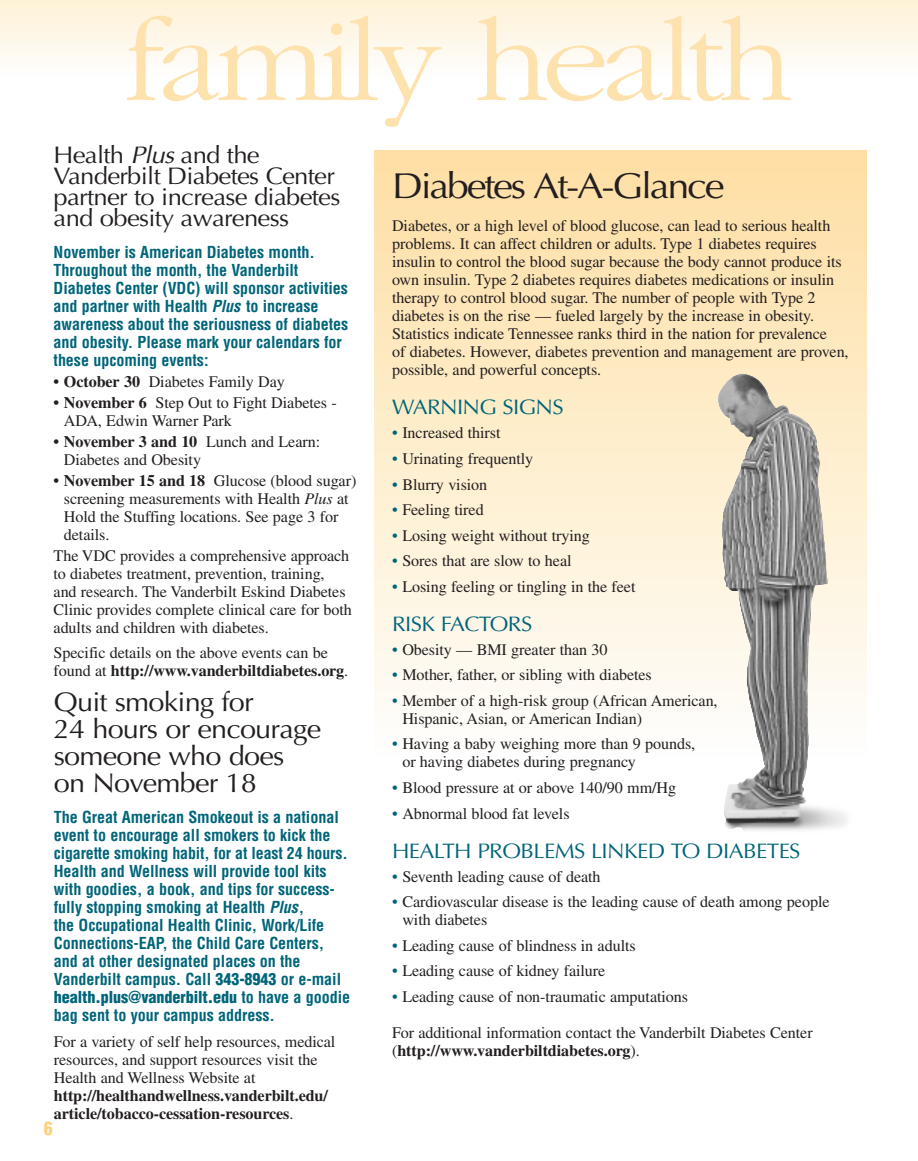
<style>
.page{position:relative;width:918px;height:1161px;background:#fff}
.page>*{position:absolute;margin:0;border:0;box-sizing:border-box;transform-origin:0 0}
.t1{font:300 120px "Garamond";letter-spacing:-.05em;color:#fee2ae;scale:1.11 1}
.t2{font:36px "Optima";letter-spacing:-.055em;color:#231f20;scale:1.1 1}
.t3{font:27px/27px "Optima";letter-spacing:-.03em;color:#231f20;scale:1.07 1}
.t4{font:24px/21px "Optima";letter-spacing:-.03em;color:#231f20;scale:1.07 1}
.t5{font:21px "Optima";letter-spacing:-.03em;color:#006579;scale:1.07 1}
.t6{font:900 condensed 18px "Helvetica";color:#fed17b}
.t7{font:16.2px/18px "Times";letter-spacing:-.005em;color:#231f20}
.t8{font:700 condensed 16.2px/18px "Helvetica";letter-spacing:-.005em;color:#006579}
.t9{font:700 16.2px/18px "Times";letter-spacing:-.005em;color:#231f20}
.s1{font-style:italic}
.s2{font-weight:700}
.s3{font-weight:900}
.s4{font-weight:400}
.s5{color:#006579}
</style>
<div class="page">
<div style="left:375px;top:151px;width:492px;height:606px;background:linear-gradient(to bottom,#fedea3,#fefefc)"></div>
<div style="left:0;top:0;width:918px;height:76px;background:linear-gradient(to bottom,#fef1d5,#fefefc)"></div>
<img style="left:717px;top:373px;width:147px;height:458px">
<h1 class="t1" style="left:125px;top:-12px;width:603px">family health</h1>
<h3 class="t4" style="left:54px;top:147px;width:269px">Health <span class="s1">Plus</span> and the<br>Vanderbilt Diabetes Center partner to increase diabetes and obesity awareness</h3>
<p class="t8" style="left:54px;top:243px;width:296px">November is American Diabetes month.<br>Throughout the month, the Vanderbilt Diabetes Center (VDC) will sponsor activities and partner with Health <span class="s1">Plus</span> to increase awareness about the seriousness of diabetes and obesity. Please mark your calendars for these upcoming events:</p>
<p class="t7" style="left:54px;top:374px;width:233px"><span class="s2">• October 30</span> Diabetes Family Day</p>
<p class="t7" style="left:64px;top:395px;width:274px;text-indent:-10px"><span class="s2">• November 6</span> Step Out to Fight Diabetes -<br>ADA, Edwin Warner Park</p>
<p class="t7" style="left:64px;top:434px;width:258px;text-indent:-10px"><span class="s2">• November 3 and 10</span> Lunch and Learn:<br>Diabetes and Obesity</p>
<p class="t7" style="left:64px;top:473px;width:294px;text-indent:-10px"><span class="s2">• November 15 and 18</span> Glucose (blood sugar) screening measurements with Health <span class="s1">Plus</span> at Hold the Stuffing locations. See page 3 for details.</p>
<p class="t7" style="left:54px;top:548px;width:300px">The VDC provides a comprehensive approach to diabetes treatment, prevention, training,<br>and research. The Vanderbilt Eskind Diabetes Clinic provides complete clinical care for both adults and children with diabetes.</p>
<p class="t7" style="left:54px;top:645px;width:296px">Specific details on the above events can be found at <span class="s2">http://www.vanderbiltdiabetes.org</span>.</p>
<h3 class="t3" style="left:54px;top:691px;width:251px">Quit smoking for<br>24 hours or encourage someone who does on November 18</h3>
<p class="t8" style="left:54px;top:809px;width:298px">The Great American Smokeout is a national event to encourage all smokers to kick the cigarette smoking habit, for at least 24 hours.<br>Health and Wellness will provide tool kits with goodies, a book, and tips for success&shy;fully stopping smoking at Health <span class="s1">Plus</span>,<br>the Occupational Health Clinic, Work/Life Connections-EAP, the Child Care Centers, and at other designated places on the Vanderbilt campus. Call <span class="s3">343-8943</span> or e-mail <span class="s3">health.plus@vanderbilt.edu</span> to have a goodie bag sent to your campus address.</p>
<p class="t7" style="left:54px;top:1034px;width:283px">For a variety of self help resources, medical resources, and support resources visit the<br>Health and Wellness Website at</p>
<p class="t9" style="left:54px;top:1088px;width:276px">http://healthandwellness.vanderbilt.edu/ article/tobacco-cessation-resources<span class="s4">.</span></p>
<p class="t6" style="left:44px;top:1118px;width:10px">6</p>
<h2 class="t2" style="left:392px;top:171px;width:304px">Diabetes At-A-Glance</h2>
<p class="t7" style="left:392px;top:219px;width:458px">Diabetes, or a high level of blood glucose, can lead to serious health problems. It can affect children or adults. Type 1 diabetes requires insulin to control the blood sugar because the body cannot produce its own insulin. Type 2 diabetes requires diabetes medications or insulin therapy to control blood sugar. The number of people with Type 2 diabetes is on the rise — fueled largely by the increase in obesity.<br>Statistics indicate Tennessee ranks third in the nation for prevalence<br>of diabetes. However, diabetes prevention and management are proven, possible, and powerful concepts.</p>
<p class="t5" style="left:392px;top:399px;width:162px">WARNING SIGNS</p>
<p class="t7" style="left:392px;top:426px;width:110px"><span class="s5">•</span> Increased thirst</p>
<p class="t7" style="left:392px;top:451px;width:143px"><span class="s5">•</span> Urinating frequently</p>
<p class="t7" style="left:392px;top:477px;width:97px"><span class="s5">•</span> Blurry vision</p>
<p class="t7" style="left:392px;top:502px;width:93px"><span class="s5">•</span> Feeling tired</p>
<p class="t7" style="left:392px;top:528px;width:199px"><span class="s5">•</span> Losing weight without trying</p>
<p class="t7" style="left:392px;top:553px;width:181px"><span class="s5">•</span> Sores that are slow to heal</p>
<p class="t7" style="left:392px;top:579px;width:245px"><span class="s5">•</span> Losing feeling or tingling in the feet</p>
<p class="t5" style="left:392px;top:615px;width:133px">RISK FACTORS</p>
<p class="t7" style="left:392px;top:642px;width:217px"><span class="s5">•</span> Obesity — BMI greater than 30</p>
<p class="t7" style="left:392px;top:668px;width:261px"><span class="s5">•</span> Mother, father, or sibling with diabetes</p>
<p class="t7" style="left:402px;top:693px;width:317px;text-indent:-10px"><span class="s5">•</span> Member of a high-risk group (African American,<br>Hispanic, Asian, or American Indian)</p>
<p class="t7" style="left:402px;top:737px;width:294px;text-indent:-10px"><span class="s5">•</span> Having a baby weighing more than 9 pounds, or having diabetes during pregnancy</p>
<p class="t7" style="left:392px;top:780px;width:286px"><span class="s5">•</span> Blood pressure at or above 140/90 mm/Hg</p>
<p class="t7" style="left:392px;top:806px;width:179px"><span class="s5">•</span> Abnormal blood fat levels</p>
<p class="t5" style="left:392px;top:842px;width:383px">HEALTH PROBLEMS LINKED TO DIABETES</p>
<p class="t7" style="left:392px;top:869px;width:210px"><span class="s5">•</span> Seventh leading cause of death</p>
<p class="t7" style="left:402px;top:894px;width:429px;text-indent:-10px"><span class="s5">•</span> Cardiovascular disease is the leading cause of death among people with diabetes</p>
<p class="t7" style="left:392px;top:938px;width:245px"><span class="s5">•</span> Leading cause of blindness in adults</p>
<p class="t7" style="left:392px;top:964px;width:215px"><span class="s5">•</span> Leading cause of kidney failure</p>
<p class="t7" style="left:392px;top:989px;width:298px"><span class="s5">•</span> Leading cause of non-traumatic amputations</p>
<p class="t7" style="left:392px;top:1025px;width:422px">For additional information contact the Vanderbilt Diabetes Center (<span class="s2">http://www.vanderbiltdiabetes.org</span>).</p>
</div>
